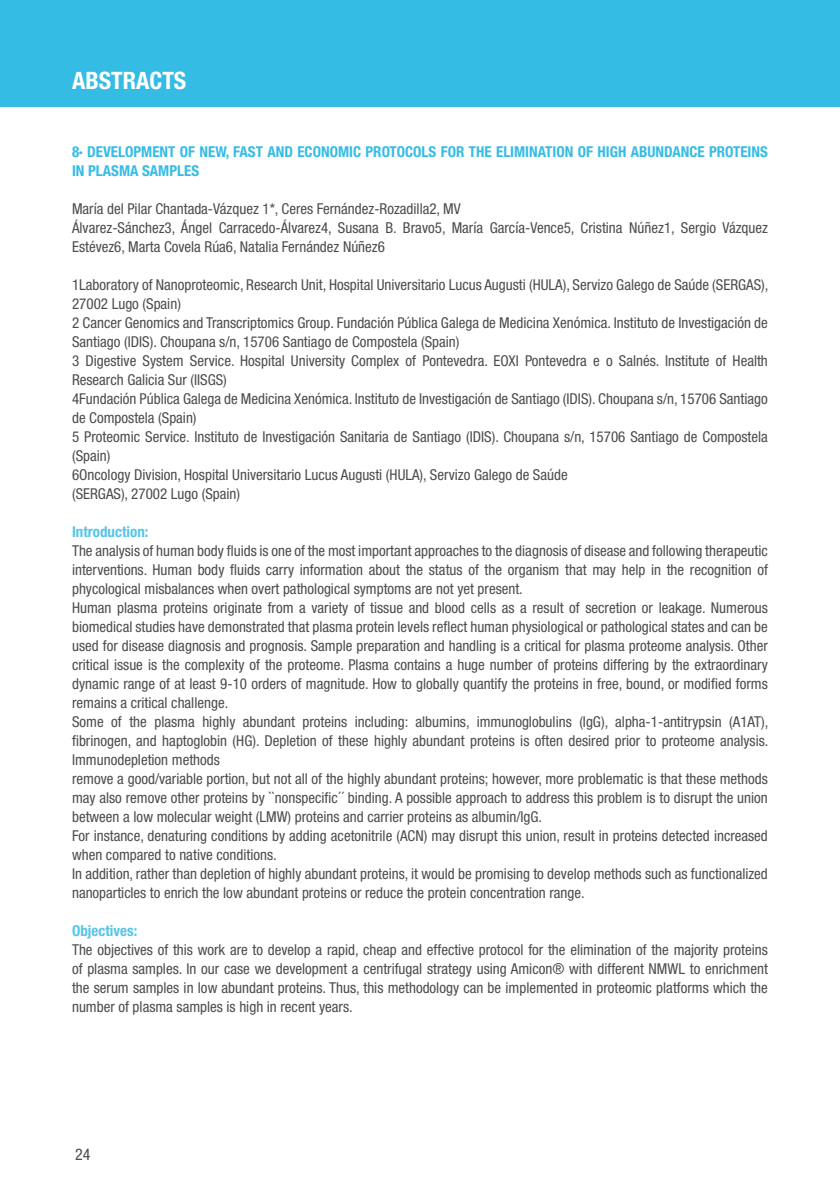
<style>
.page{position:relative;width:840px;height:1191px;background:#fff}
.page>*{position:absolute;margin:0;border:0;box-sizing:border-box;transform-origin:0 0}
.t1{font:700 condensed 24px "Helvetica Neue LT Std";color:#fff}
.t2{font:condensed 16px "Helvetica Neue LT Std";color:#4b4c4d}
.t3{font:condensed 15px/19px "Helvetica Neue LT Std";color:#4b4c4d}
.t4{font:700 condensed 15px/19px "Helvetica Neue LT Std";color:#35bce5}
.t5{font:700 condensed 15px "Helvetica Neue LT Std";color:#57c4e8}
</style>
<div class="page">
<div style="left:0;top:0;width:838px;height:106px;background:#35bce5"></div>
<h1 class="t1" style="left:72px;top:72px;width:116px">ABSTRACTS</h1>
<p class="t4" style="left:72px;top:143px;width:697px">8· DEVELOPMENT OF NEW, FAST AND ECONOMIC PROTOCOLS FOR THE ELIMINATION OF HIGH ABUNDANCE PROTEINS<br>IN PLASMA SAMPLES</p>
<p class="t3" style="left:72px;top:200px;width:697px">María del Pilar Chantada-Vázquez 1*, Ceres Fernández-Rozadilla2, MV<br>Álvarez-Sánchez3, Ángel Carracedo-Álvarez4, Susana B. Bravo5, María García-Vence5, Cristina Núñez1, Sergio Vázquez<br>Estévez6, Marta Covela Rúa6, Natalia Fernández Núñez6</p>
<p class="t3" style="left:72px;top:276px;width:697px">1Laboratory of Nanoproteomic, Research Unit, Hospital Universitario Lucus Augusti (HULA), Servizo Galego de Saúde (SERGAS), 27002 Lugo (Spain)<br>2 Cancer Genomics and Transcriptomics Group. Fundación Pública Galega de Medicina Xenómica. Instituto de Investigación de Santiago (IDIS). Choupana s/n, 15706 Santiago de Compostela (Spain)<br>3 Digestive System Service. Hospital University Complex of Pontevedra. EOXI Pontevedra e o Salnés. Institute of Health Research Galicia Sur (IISGS)<br>4Fundación Pública Galega de Medicina Xenómica. Instituto de Investigación de Santiago (IDIS). Choupana s/n, 15706 Santiago de Compostela (Spain)<br>5 Proteomic Service. Instituto de Investigación Sanitaria de Santiago (IDIS). Choupana s/n, 15706 Santiago de Compostela (Spain)<br>6Oncology Division, Hospital Universitario Lucus Augusti (HULA), Servizo Galego de Saúde<br>(SERGAS), 27002 Lugo (Spain)</p>
<p class="t5" style="left:72px;top:526px;width:78px">Introduction:</p>
<p class="t3" style="left:72px;top:542px;width:697px">The analysis of human body fluids is one of the most important approaches to the diagnosis of disease and following therapeutic interventions. Human body fluids carry information about the status of the organism that may help in the recognition of phycological misbalances when overt pathological symptoms are not yet present.<br>Human plasma proteins originate from a variety of tissue and blood cells as a result of secretion or leakage. Numerous biomedical studies have demonstrated that plasma protein levels reflect human physiological or pathological states and can be used for disease diagnosis and prognosis. Sample preparation and handling is a critical for plasma proteome analysis. Other critical issue is the complexity of the proteome. Plasma contains a huge number of proteins differing by the extraordinary dynamic range of at least 9-10 orders of magnitude. How to globally quantify the proteins in free, bound, or modified forms remains a critical challenge.<br>Some of the plasma highly abundant proteins including: albumins, immunoglobulins (IgG), alpha-1-antitrypsin (A1AT), fibrinogen, and haptoglobin (HG). Depletion of these highly abundant proteins is often desired prior to proteome analysis.<br>Immunodepletion methods<br>remove a good/variable portion, but not all of the highly abundant proteins; however, more problematic is that these methods may also remove other proteins by ``nonspecific´´ binding. A possible approach to address this problem is to disrupt the union between a low molecular weight (LMW) proteins and carrier proteins as albumin/IgG.<br>For instance, denaturing conditions by adding acetonitrile (ACN) may disrupt this union, result in proteins detected increased when compared to native conditions.<br>In addition, rather than depletion of highly abundant proteins, it would be promising to develop methods such as functionalized nanoparticles to enrich the low abundant proteins or reduce the protein concentration range.</p>
<p class="t5" style="left:72px;top:925px;width:67px">Objectives:</p>
<p class="t3" style="left:72px;top:941px;width:697px;text-align:justify">The objectives of this work are to develop a rapid, cheap and effective protocol for the elimination of the majority proteins of plasma samples. In our case we development a centrifugal strategy using Amicon® with different NMWL to enrichment the serum samples in low abundant proteins. Thus, this methodology can be implemented in proteomic platforms which the number of plasma samples is high in recent years.</p>
<p class="t2" style="left:75px;top:1148px;width:17px">24</p>
</div>
